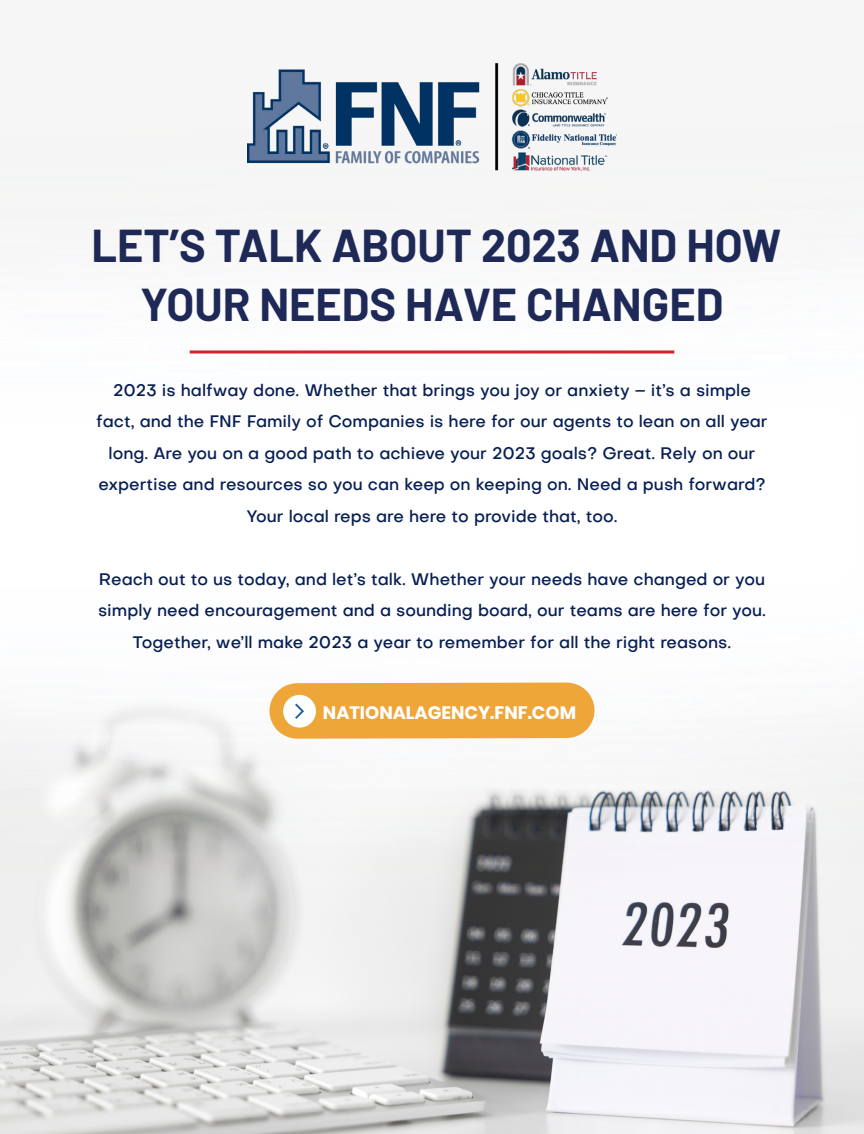
<style>
.page{position:relative;width:864px;height:1134px;background:#fff}
.page>*{position:absolute;margin:0;border:0;box-sizing:border-box;transform-origin:0 0}
.t1{font:700 45px/58.5px "Barlow";color:#1e2957;text-align:center}
.t2{font:700 18px "Poppins";color:#fff}
.t3{font:500 16.5px/31.5px "Objectivity";color:#081f54;text-align:center}
</style>
<div class="page">
<img style="left:0;top:125px;width:864px;height:1009px">
<img style="left:247px;top:63px;width:370px;height:107px">
<svg style="left:242px;top:655px;width:380px;height:112px"></svg>
<div style="left:283px;top:695px;width:33px;height:33px;background:#fff;border-radius:50%"></div>
<svg style="left:295px;top:704px;width:9px;height:15px"></svg>
<div style="left:190px;top:350px;width:484px;height:3px;border:2px solid #d2232a"></div>
<p class="t1" style="left:92px;top:213px;width:691px">LET’S TALK ABOUT 2023 AND HOW<br>YOUR NEEDS HAVE CHANGED</p>
<p class="t3" style="left:96px;top:374px;width:673px">2023 is halfway done. Whether that brings you joy or anxiety – it’s a simple fact, and the FNF Family of Companies is here for our agents to lean on all year long. Are you on a good path to achieve your 2023 goals? Great. Rely on our expertise and resources so you can keep on keeping on. Need a push forward?<br>Your local reps are here to provide that, too.</p>
<p class="t3" style="left:98px;top:563px;width:669px">Reach out to us today, and let’s talk. Whether your needs have changed or you simply need encouragement and a sounding board, our teams are here for you.<br>Together, we’ll make 2023 a year to remember for all the right reasons.</p>
<p class="t2" style="left:323px;top:702px;width:255px">NATIONALAGENCY.FNF.COM</p>
</div>
